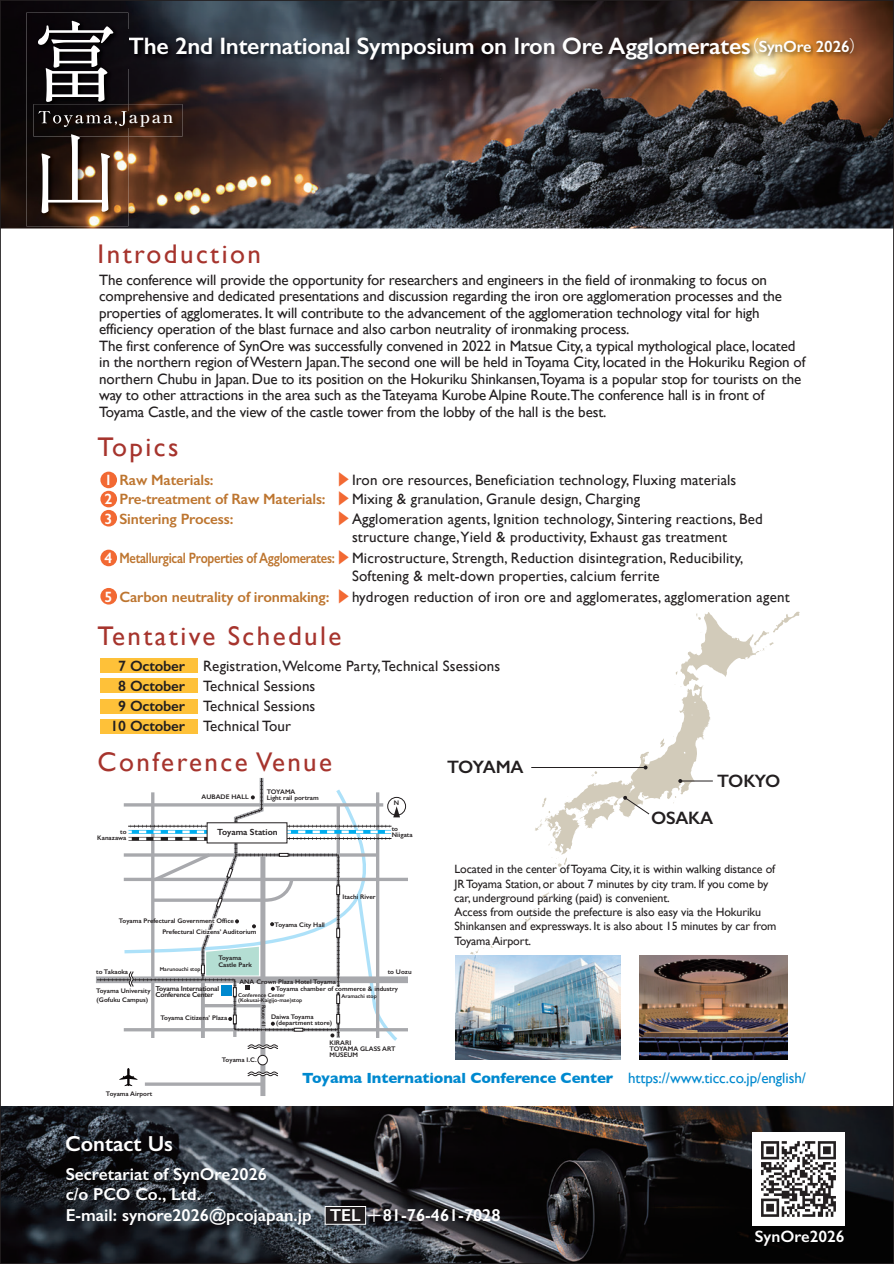
<style>
.page{position:relative;width:894px;height:1264px;background:#fff}
.page>*{position:absolute;margin:0;border:0;box-sizing:border-box;transform-origin:0 0}
.t1{font:88.5px "Shippori Mincho";color:#fff}
.t2{font:27px "Gill Sans";letter-spacing:.09em;color:#a6342d}
.t3{font:600 23.85px "Gill Sans";letter-spacing:-.01em;color:#fff}
.t4{font:600 21.75px "Gill Sans";color:#fff}
.t5{font:600 18px "Gill Sans";letter-spacing:-.03em;color:#231f20}
.t6{font:600 17.4px/20.7px "Gill Sans";color:#fff}
.t7{font:600 16.5px "Gill Sans";color:#fff}
.t8{font:15px/16.5px "Gill Sans";letter-spacing:-.01em;color:#231f20}
.t9{font:15px/20px "Gill Sans";letter-spacing:.01em;color:#231f20}
.t10{font:700 15px "Gill Sans";letter-spacing:-.005em;color:#0089cf}
.t11{font:600 15px/19.5px "Gill Sans";letter-spacing:-.01em;color:#bd752f}
.t12{font:600 15px/20px "Gill Sans";letter-spacing:-.01em;color:#231f20;text-align:center}
.t13{font:600 15px/19.5px "Gill Sans";color:#fff;text-align:justify}
.t14{font:12px/14.2px "Gill Sans";letter-spacing:-.01em;color:#231f20}
.t15{font:600 8.85px "Gill Sans";color:#231f20}
.t16{font:600 7.2px/6.1px "Gill Sans";letter-spacing:-.025em;color:#231f20}
.t17{font:600 6.6px/6.1px "Gill Sans";color:#231f20}
.t18{font:600 5.55px "Gill Sans";color:#231f20}
.s1{font-family:"Koz Go Pr 6 N";font-weight:400;font-size:16.2px}
.s2{font-size:16.2px}
.s3{font-family:"Koz Go Pr 6 N";color:#f26933}
.s4{font-weight:600;color:#bd752f}
.s5{font-weight:400}
.s6{font-family:"Koz Go Pr 6 N";font-weight:400}
</style>
<div class="page">
<div style="left:100px;top:658px;width:97px;height:15px;background:#fec139"></div>
<div style="left:100px;top:678px;width:97px;height:15px;background:#fec139"></div>
<div style="left:100px;top:698px;width:97px;height:15px;background:#fec139"></div>
<div style="left:100px;top:718px;width:97px;height:15px;background:#fec139"></div>
<img style="left:2px;top:1106px;width:890px;height:156px">
<img style="left:2px;top:2px;width:890px;height:226px">
<img style="left:128px;top:104px;width:54px;height:33px">
<img style="left:128px;top:111px;width:45px;height:16px">
<img style="left:128px;top:30px;width:738px;height:39px">
<img style="left:26px;top:13px;width:102px;height:213px">
<img style="left:38px;top:111px;width:90px;height:16px">
<svg style="left:470px;top:945px;width:23px;height:10px"></svg>
<svg style="left:510px;top:611px;width:289px;height:317px"></svg>
<img style="left:752px;top:1132px;width:92px;height:93px">
<div style="left:260px;top:856px;width:5px;height:240px;background:#a8a9ad"></div>
<svg style="left:401px;top:877px;width:7px;height:4px"></svg>
<div style="left:96px;top:976px;width:312px;height:7px;background:#a8a9ad"></div>
<hr style="left:124px;top:1028px;width:284px;height:3px;background:#a8a9ad">
<hr style="left:145px;top:1082px;width:118px;height:3px;background:#a8a9ad">
<svg style="left:247px;top:1071px;width:31px;height:5px"></svg>
<svg style="left:119px;top:1068px;width:19px;height:18px"></svg>
<div style="left:387px;top:797px;width:19px;height:18px;border:1px solid #231f20;border-radius:50%"></div>
<div style="left:258px;top:1055px;width:9px;height:10px;background:#fff;border-radius:50%"></div>
<div style="left:258px;top:1055px;width:10px;height:10px;border:1px solid #231f20;border-radius:50%"></div>
<svg style="left:96px;top:778px;width:305px;height:271px"></svg>
<div style="left:325px;top:1206px;width:41px;height:18px;background:#231f20;border:1px solid #fff"></div>
<div style="left:100px;top:471px;width:17px;height:17px;background:#f26933;border-radius:50%"></div>
<div style="left:100px;top:491px;width:17px;height:16px;background:#f26933;border-radius:50%"></div>
<div style="left:100px;top:510px;width:17px;height:16px;background:#f26933;border-radius:50%"></div>
<div style="left:100px;top:549px;width:17px;height:17px;background:#f26933;border-radius:50%"></div>
<div style="left:100px;top:588px;width:17px;height:16px;background:#f26933;border-radius:50%"></div>
<img style="left:455px;top:955px;width:165px;height:105px">
<img style="left:639px;top:955px;width:148px;height:105px">
<h1 class="t1" style="left:31px;top:8px;width:84px">富</h1>
<h1 class="t1" style="left:31px;top:120px;width:81px">山</h1>
<h3 class="t3" style="left:128px;top:32px;width:739px">The 2nd International Symposium on Iron Ore Agglomerates<span class="s1">（</span><span class="s2">SynOre 2026</span><span class="s1">）</span></h3>
<h2 class="t2" style="left:98px;top:238px;width:165px">Introduction</h2>
<p class="t8" style="left:99px;top:271px;width:707px">The conference will provide the opportunity for researchers and engineers in the field of ironmaking to focus on comprehensive and dedicated presentations and discussion regarding the iron ore agglomeration processes and the properties of agglomerates. It will contribute to the advancement of the agglomeration technology vital for high efficiency operation of the blast furnace and also carbon neutrality of ironmaking process.<br>The first conference of SynOre was successfully convened in 2022 in Matsue City, a typical mythological place, located in the northern region of Western Japan.The second one will be held in Toyama City, located in the Hokuriku Region of northern Chubu in Japan. Due to its position on the Hokuriku Shinkansen,Toyama is a popular stop for tourists on the way to other attractions in the area such as the Tateyama Kurobe Alpine Route.The conference hall is in front of Toyama Castle, and the view of the castle tower from the lobby of the hall is the best.</p>
<h2 class="t2" style="left:98px;top:431px;width:82px">Topics</h2>
<p class="t13" style="left:105px;top:470px;width:9px">1<br>2<br>3</p>
<p class="t13" style="left:105px;top:548px;width:9px">4</p>
<p class="t13" style="left:105px;top:587px;width:9px">5</p>
<p class="t9" style="left:336px;top:470px;width:428px;line-height:19.5px"><span class="s3">▶</span>Iron ore resources, Beneficiation technology, Fluxing materials <span class="s3">▶</span>Mixing &amp; granulation, Granule design, Charging<br><span class="s3">▶</span>Agglomeration agents, Ignition technology, Sintering reactions, Bed</p>
<p class="t9" style="left:352px;top:526px;width:377px">structure change,Yield &amp; productivity, Exhaust gas treatment</p>
<p class="t9" style="left:352px;top:565px;width:309px">Softening &amp; melt-down properties, calcium ferrite</p>
<p class="t11" style="left:119px;top:470px;width:208px">Raw Materials:<br>Pre-treatment of Raw Materials:<br>Sintering Process:</p>
<p class="t9" style="left:119px;top:547px;width:625px"><span class="s4">Metallurgical Properties of Agglomerates:</span><span class="s3">▶</span>Microstructure, Strength, Reduction disintegration, Reducibility,</p>
<p class="t9" style="left:119px;top:586px;width:672px"><span class="s4">Carbon neutrality of ironmaking:</span> <span class="s3">▶</span>hydrogen reduction of iron ore and agglomerates, agglomeration agent</p>
<h2 class="t2" style="left:98px;top:620px;width:245px">Tentative Schedule</h2>
<p class="t12" style="left:110px;top:656px;width:76px">7 October<br>8 October<br>9 October<br>10 October</p>
<p class="t9" style="left:203px;top:656px;width:299px">Registration, Welcome Party, Technical Ssessions<br>Technical Sessions<br>Technical Sessions<br>Technical Tour</p>
<h2 class="t2" style="left:98px;top:746px;width:236px">Conference Venue</h2>
<p class="t17" style="left:202px;top:793px;width:49px">AUBADE HALL</p>
<p class="t17" style="left:267px;top:788px;width:54px">TOYAMA<br>Light rail portram</p>
<p class="t17" style="left:97px;top:828px;width:31px;text-align:right">to<br>Kanazawa</p>
<p class="t15" style="left:217px;top:827px;width:62px">Toyama Station</p>
<p class="t17" style="left:394px;top:799px;width:7px">N</p>
<p class="t17" style="left:392px;top:825px;width:22px">to<br>Niigata</p>
<p class="t5" style="left:447px;top:756px;width:78px">TOYAMA</p>
<p class="t5" style="left:717px;top:770px;width:65px">TOKYO</p>
<p class="t5" style="left:651px;top:807px;width:64px">OSAKA</p>
<p class="t17" style="left:162px;top:915px;width:96px;line-height:11.2px;text-indent:-44px">Toyama Prefectural Government Office<br>Prefectural Citizens’ Auditorium</p>
<p class="t17" style="left:275px;top:921px;width:52px">Toyama City Hall</p>
<p class="t17" style="left:342px;top:893px;width:35px">Itachi River</p>
<p class="t17" style="left:218px;top:955px;width:35px">Toyama<br>Castle Park</p>
<p class="t17" style="left:239px;top:978px;width:98px">ANA Crown Plaza Hotel Toyama</p>
<p class="t18" style="left:160px;top:965px;width:42px">Marunouchi stop</p>
<p class="t17" style="left:96px;top:968px;width:33px">to Takaoka</p>
<p class="t17" style="left:388px;top:968px;width:25px">to Uozu</p>
<p class="t16" style="left:155px;top:985px;width:65px">Toyama International<br>Conference Center</p>
<p class="t17" style="left:276px;top:985px;width:124px">Toyama chamber of commerce &amp; industry</p>
<p class="t17" style="left:96px;top:988px;width:56px">Toyama University</p>
<p class="t18" style="left:238px;top:991px;width:48px">Conference Center</p>
<p class="t18" style="left:341px;top:993px;width:37px">Aramachi stop</p>
<p class="t17" style="left:97px;top:996px;width:53px">(Gofuku Campus)</p>
<p class="t18" style="left:238px;top:996px;width:66px">(Kokusai-Kaigijo-mae)stop</p>
<p class="t18" style="left:267px;top:1004px;width:24px;rotate:90deg">Route 41</p>
<p class="t17" style="left:276px;top:1013px;width:58px;text-indent:-5px">Daiwa Toyama (department store)</p>
<p class="t17" style="left:160px;top:1015px;width:68px">Toyama Citizens’ Plaza</p>
<p class="t17" style="left:222px;top:1056px;width:36px">Toyama I.C.</p>
<p class="t17" style="left:329px;top:1039px;width:68px">KIRARI<br>TOYAMA GLASS ART<br>MUSEUM</p>
<p class="t14" style="left:454px;top:862px;width:323px">Located in the center of Toyama City, it is within walking distance of JR Toyama Station, or about 7 minutes by city tram. If you come by car, underground parking (paid) is convenient.<br>Access from outside the prefecture is also easy via the Hokuriku Shinkansen and expressways. It is also about 15 minutes by car from Toyama Airport.</p>
<p class="t17" style="left:106px;top:1090px;width:48px">Toyama Airport</p>
<h3 class="t4" style="left:65px;top:1130px;width:109px">Contact Us</h3>
<p class="t10" style="left:302px;top:1065px;width:505px">Toyama International Conference Center <span class="s5">https://www.ticc.co.jp/english/</span></p>
<p class="t6" style="left:66px;top:1163px;width:436px">Secretariat of SynOre2026<br>c/o PCO Co., Ltd.<br>E-mail: synore2026@pcojapan.jp TEL <span class="s6">＋</span>81-76-461-7028</p>
<p class="t7" style="left:755px;top:1226px;width:91px">SynOre2026</p>
</div>
